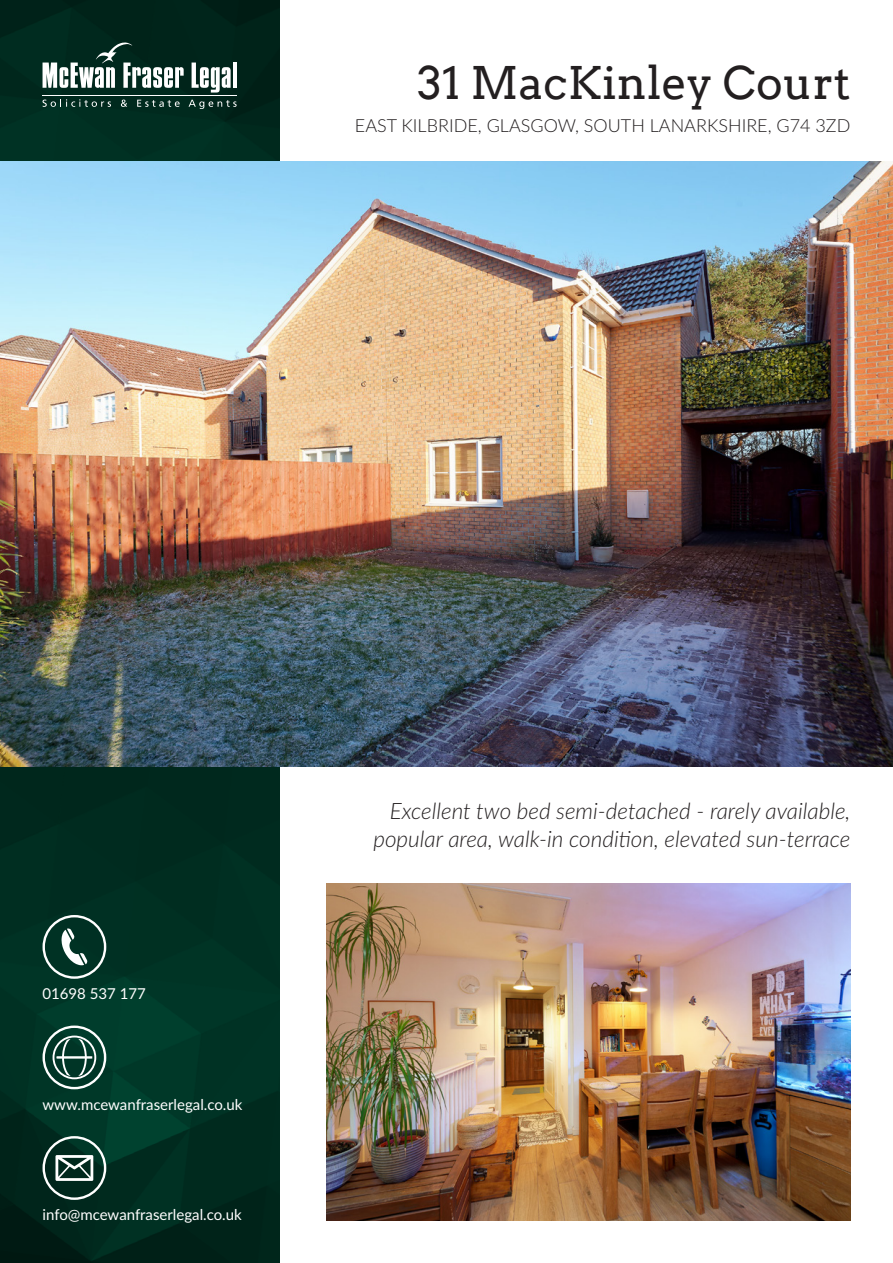
<style>
.page{position:relative;width:893px;height:1263px;background:#fff}
.page>*{position:absolute;margin:0;border:0;box-sizing:border-box;transform-origin:0 0}
.t1{font:45px "Arvo";color:#231f20}
.t2{font:italic 300 22.5px/27px "Lato";color:#231f20;text-align:right}
.t3{font:300 18px "Lato";color:#231f20}
.t4{font:15px "Lato";color:#fff}
</style>
<div class="page">
<img style="left:0;top:0;width:279px;height:1263px">
<img style="left:0;top:162px;width:893px;height:605px">
<svg style="left:43px;top:43px;width:141px;height:45px"></svg>
<svg style="left:192px;top:63px;width:39px;height:30px"></svg>
<hr style="left:233px;top:63px;width:4px;height:25px;background:#fff">
<hr style="left:43px;top:95px;width:194px;height:1px;background:#fff">
<svg style="left:43px;top:99px;width:68px;height:8px"></svg>
<svg style="left:121px;top:100px;width:6px;height:7px"></svg>
<svg style="left:137px;top:100px;width:43px;height:7px"></svg>
<svg style="left:189px;top:100px;width:48px;height:9px"></svg>
<img style="left:326px;top:883px;width:524px;height:337px">
<svg style="left:43px;top:915px;width:63px;height:64px;background:#335a4f"></svg>
<svg style="left:43px;top:1025px;width:63px;height:64px;background:#3a6559"></svg>
<svg style="left:43px;top:1136px;width:63px;height:64px;background:#3a5b52"></svg>
<h1 class="t1" style="left:417px;top:55px;width:434px">31 MacKinley Court</h1>
<p class="t3" style="left:355px;top:113px;width:497px">EAST KILBRIDE, GLASGOW, SOUTH LANARKSHIRE, G74 3ZD</p>
<p class="t4" style="left:43px;top:983px;width:105px">01698 537 177</p>
<p class="t4" style="left:43px;top:1094px;width:201px">www.mcewanfraserlegal.co.uk</p>
<p class="t4" style="left:43px;top:1204px;width:201px">info@mcewanfraserlegal.co.uk</p>
<p class="t2" style="left:373px;top:797px;width:478px">Excellent two bed semi-detached - rarely available, popular area, walk-in condition, elevated sun-terrace</p>
</div>
